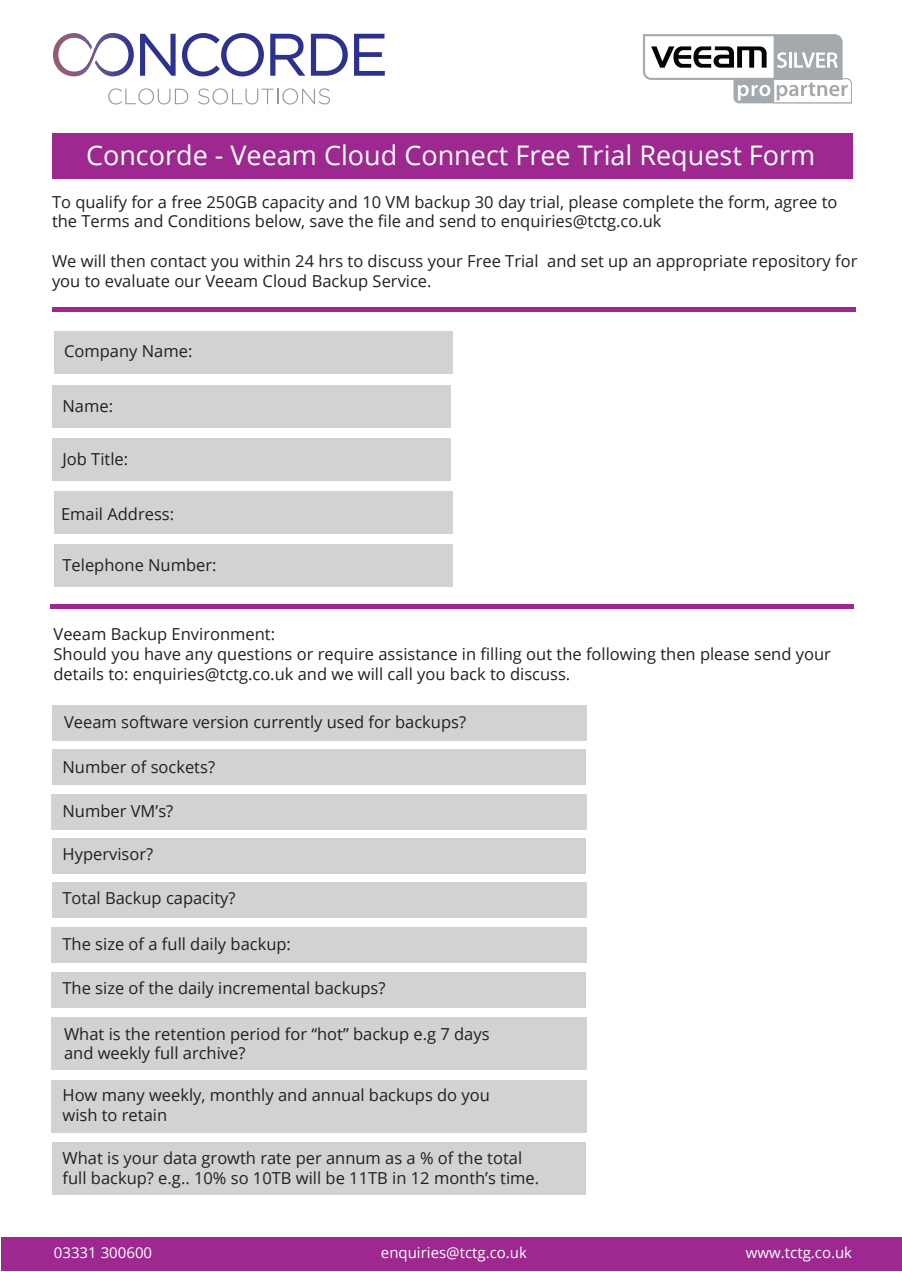
<style>
.page{position:relative;width:902px;height:1272px;background:#fff}
.page>*{position:absolute;margin:0;border:0;box-sizing:border-box;transform-origin:0 0}
.t1{font:27px "Open Sans";color:#fff}
.t2{font:16.5px/19.8px "Open Sans";color:#231f20}
.t3{font:15px "Open Sans";color:#fff}
</style>
<div class="page">
<div style="left:51px;top:972px;width:535px;height:35px;background:#d1d2d4"></div>
<div style="left:51px;top:928px;width:535px;height:35px;background:#d1d2d4"></div>
<div style="left:52px;top:882px;width:534px;height:35px;background:#d1d2d4"></div>
<div style="left:53px;top:838px;width:533px;height:35px;background:#d1d2d4"></div>
<div style="left:51px;top:794px;width:535px;height:35px;background:#d1d2d4"></div>
<div style="left:53px;top:750px;width:533px;height:34px;background:#d1d2d4"></div>
<div style="left:52px;top:134px;width:800px;height:44px;background:#9d2990"></div>
<hr style="left:52px;top:308px;width:803px;height:4px;background:#9d2990">
<div style="left:54px;top:331px;width:398px;height:42px;background:#d1d2d4"></div>
<div style="left:52px;top:386px;width:399px;height:42px;background:#d1d2d4"></div>
<div style="left:52px;top:438px;width:399px;height:42px;background:#d1d2d4"></div>
<div style="left:54px;top:492px;width:398px;height:42px;background:#d1d2d4"></div>
<div style="left:54px;top:544px;width:398px;height:42px;background:#d1d2d4"></div>
<hr style="left:50px;top:605px;width:803px;height:4px;background:#9d2990">
<div style="left:52px;top:705px;width:534px;height:35px;background:#d1d2d4"></div>
<div style="left:51px;top:1017px;width:535px;height:53px;background:#d1d2d4"></div>
<div style="left:51px;top:1080px;width:535px;height:53px;background:#d1d2d4"></div>
<div style="left:53px;top:1142px;width:533px;height:52px;background:#d1d2d4"></div>
<div style="left:2px;top:1237px;width:900px;height:33px;background:#9d2990"></div>
<svg style="left:643px;top:34px;width:209px;height:69px"></svg>
<svg style="left:140px;top:34px;width:36px;height:42px"></svg>
<svg style="left:182px;top:33px;width:82px;height:43px"></svg>
<svg style="left:270px;top:34px;width:35px;height:42px"></svg>
<svg style="left:311px;top:34px;width:37px;height:42px"></svg>
<svg style="left:354px;top:34px;width:31px;height:42px"></svg>
<svg style="left:108px;top:88px;width:80px;height:16px"></svg>
<svg style="left:198px;top:88px;width:132px;height:16px"></svg>
<svg style="left:53px;top:33px;width:81px;height:43px"></svg>
<h1 class="t1" style="left:86px;top:137px;width:731px">Concorde - Veeam Cloud Connect Free Trial Request Form</h1>
<p class="t2" style="left:52px;top:191px;width:787px">To qualify for a free 250GB capacity and 10 VM backup 30 day trial, please complete the form, agree to the Terms and Conditions below, save the file and send to enquiries@tctg.co.uk</p>
<p class="t2" style="left:52px;top:251px;width:807px">We will then contact you within 24 hrs to discuss your Free Trial and set up an appropriate repository for you to evaluate our Veeam Cloud Backup Service.</p>
<p class="t2" style="left:64px;top:340px;width:130px">Company Name:</p>
<p class="t2" style="left:63px;top:396px;width:52px">Name:</p>
<p class="t2" style="left:63px;top:449px;width:67px">Job Title:</p>
<p class="t2" style="left:61px;top:503px;width:115px">Email Address:</p>
<p class="t2" style="left:63px;top:555px;width:156px">Telephone Number:</p>
<p class="t2" style="left:54px;top:624px;width:779px">Veeam Backup Environment:<br>Should you have any questions or require assistance in filling out the following then please send your details to: enquiries@tctg.co.uk and we will call you back to discuss.</p>
<p class="t2" style="left:64px;top:711px;width:404px">Veeam software version currently used for backups?</p>
<p class="t2" style="left:63px;top:756px;width:154px">Number of sockets?</p>
<p class="t2" style="left:63px;top:800px;width:112px">Number VM’s?</p>
<p class="t2" style="left:63px;top:844px;width:92px">Hypervisor?</p>
<p class="t2" style="left:63px;top:888px;width:175px">Total Backup capacity?</p>
<p class="t2" style="left:63px;top:933px;width:230px">The size of a full daily backup:</p>
<p class="t2" style="left:63px;top:977px;width:325px">The size of the daily incremental backups?</p>
<p class="t2" style="left:64px;top:1023px;width:427px">What is the retention period for “hot” backup e.g 7 days and weekly full archive?</p>
<p class="t2" style="left:63px;top:1085px;width:429px">How many weekly, monthly and annual backups do you wish to retain</p>
<p class="t2" style="left:63px;top:1148px;width:478px">What is your data growth rate per annum as a % of the total full backup? e.g.. 10% so 10TB will be 11TB in 12 month’s time.</p>
<p class="t3" style="left:54px;top:1242px;width:100px">03331 300600</p>
<p class="t3" style="left:381px;top:1242px;width:148px">enquiries@tctg.co.uk</p>
<p class="t3" style="left:746px;top:1242px;width:108px">www.tctg.co.uk</p>
</div>
